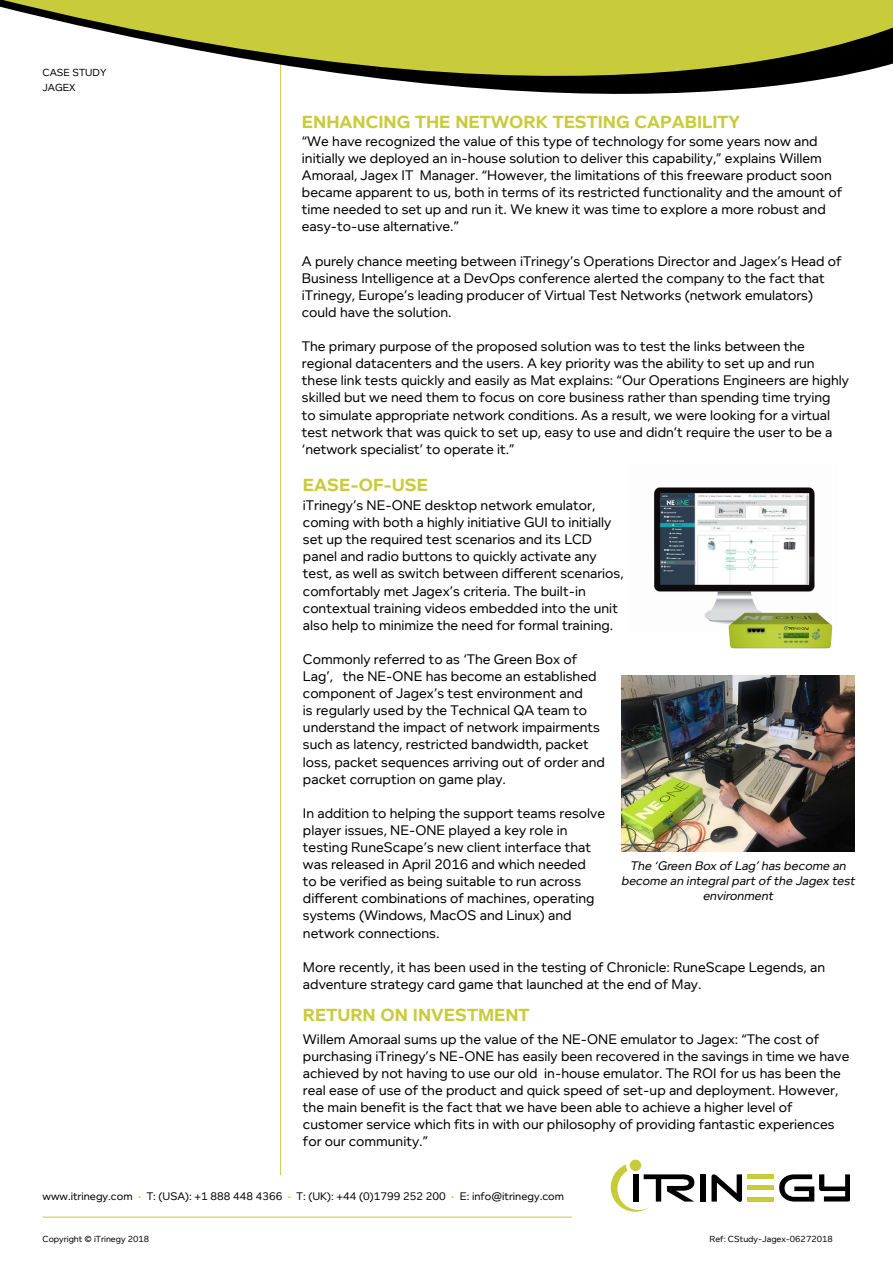
<style>
.page{position:relative;width:893px;height:1263px;background:#fff}
.page>*{position:absolute;margin:0;border:0;box-sizing:border-box;transform-origin:0 0}
.t1{font:700 18px "Foundry Context";color:#c8cb3a}
.t2{font:14.25px/17.1px "Foundry Context";color:#000}
.t3{font:italic 12.75px/15.3px "Foundry Context";color:#000;text-align:center}
.t4{font:11.25px "Foundry Context";color:#000}
.t5{font:10.5px/15px "Foundry Context";color:#000}
.t6{font:9px "Foundry Context";color:#000}
.s1{color:#c8cb3a}
</style>
<div class="page">
<hr style="left:280px;top:62px;width:1px;height:1113px;background:#c8cb3a">
<svg style="left:0;top:0;width:893px;height:160px"></svg>
<div style="left:700px;top:1174px;width:5px;height:27px;background:#000"></div>
<svg style="left:711px;top:1174px;width:31px;height:28px"></svg>
<svg style="left:630px;top:1159px;width:11px;height:12px"></svg>
<svg style="left:611px;top:1164px;width:83px;height:48px"></svg>
<div style="left:747px;top:1174px;width:27px;height:5px;background:#c8cb3a"></div>
<div style="left:747px;top:1185px;width:27px;height:5px;background:#c8cb3a"></div>
<hr style="left:747px;top:1197px;width:27px;height:4px;background:#c8cb3a">
<svg style="left:779px;top:1174px;width:70px;height:27px"></svg>
<hr style="left:43px;top:1217px;width:529px;height:1px;background:#c8cb3a">
<img style="left:653px;top:487px;width:180px;height:162px">
<img style="left:621px;top:675px;width:234px;height:176px">
<p class="t5" style="left:43px;top:65px;width:65px">CASE STUDY<br>JAGEX</p>
<p class="t1" style="left:302px;top:112px;width:440px">ENHANCING THE NETWORK TESTING CAPABILITY</p>
<p class="t2" style="left:302px;top:132px;width:542px">“We have recognized the value of this type of technology for some years now and initially we deployed an in-house solution to deliver this capability,” explains Willem Amoraal, Jagex IT Manager. “However, the limitations of this freeware product soon became apparent to us, both in terms of its restricted functionality and the amount of time needed to set up and run it. We knew it was time to explore a more robust and easy-to-use alternative.”</p>
<p class="t2" style="left:302px;top:252px;width:541px">A purely chance meeting between iTrinegy’s Operations Director and Jagex’s Head of Business Intelligence at a DevOps conference alerted the company to the fact that iTrinegy, Europe’s leading producer of Virtual Test Networks (network emulators) could have the solution.</p>
<p class="t2" style="left:302px;top:337px;width:549px">The primary purpose of the proposed solution was to test the links between the regional datacenters and the users. A key priority was the ability to set up and run these link tests quickly and easily as Mat explains: “Our Operations Engineers are highly skilled but we need them to focus on core business rather than spending time trying<br>to simulate appropriate network conditions. As a result, we were looking for a virtual test network that was quick to set up, easy to use and didn’t require the user to be a ‘network specialist’ to operate it.”</p>
<p class="t1" style="left:303px;top:474px;width:127px">EASE-OF-USE</p>
<p class="t2" style="left:303px;top:496px;width:322px">iTrinegy’s NE-ONE desktop network emulator, coming with both a highly initiative GUI to initially set up the required test scenarios and its LCD panel and radio buttons to quickly activate any test, as well as switch between different scenarios, comfortably met Jagex’s criteria. The built-in contextual training videos embedded into the unit also help to minimize the need for formal training.</p>
<p class="t2" style="left:303px;top:650px;width:303px">Commonly referred to as ‘The Green Box of Lag’, the NE-ONE has become an established component of Jagex’s test environment and<br>is regularly used by the Technical QA team to understand the impact of network impairments such as latency, restricted bandwidth, packet loss, packet sequences arriving out of order and packet corruption on game play.</p>
<p class="t2" style="left:303px;top:804px;width:304px">In addition to helping the support teams resolve player issues, NE-ONE played a key role in testing RuneScape’s new client interface that was released in April 2016 and which needed<br>to be verified as being suitable to run across different combinations of machines, operating systems (Windows, MacOS and Linux) and network connections.</p>
<p class="t2" style="left:303px;top:958px;width:524px">More recently, it has been used in the testing of Chronicle: RuneScape Legends, an adventure strategy card game that launched at the end of May.</p>
<p class="t3" style="left:621px;top:857px;width:238px">The ‘Green Box of Lag’has become an become an integralpart of the Jagex test environment</p>
<p class="t1" style="left:303px;top:1005px;width:228px">RETURN ON INVESTMENT</p>
<p class="t2" style="left:303px;top:1030px;width:548px">Willem Amoraal sums up the value of the NE-ONE emulator to Jagex: “The cost of purchasing iTrinegy’s NE-ONE has easily been recovered in the savings in time we have achieved by not having to use our old in-house emulator. The ROI for us has been the real ease of use of the product and quick speed of set-up and deployment. However, the main benefit is the fact that we have been able to achieve a higher level of customer service which fits in with our philosophy of providing fantastic experiences for our community.”</p>
<p class="t4" style="left:43px;top:1189px;width:523px">www.itrinegy.com <span class="s1">•</span> T: (USA): +1 888 448 4366 <span class="s1">•</span> T: (UK): +44 (0)1799 252 200 <span class="s1">•</span> E: info@itrinegy.com</p>
<p class="t6" style="left:43px;top:1233px;width:108px">Copyright © iTrinegy 2018</p>
<p class="t6" style="left:709px;top:1233px;width:125px">Ref: CStudy-Jagex-06272018</p>
</div>
